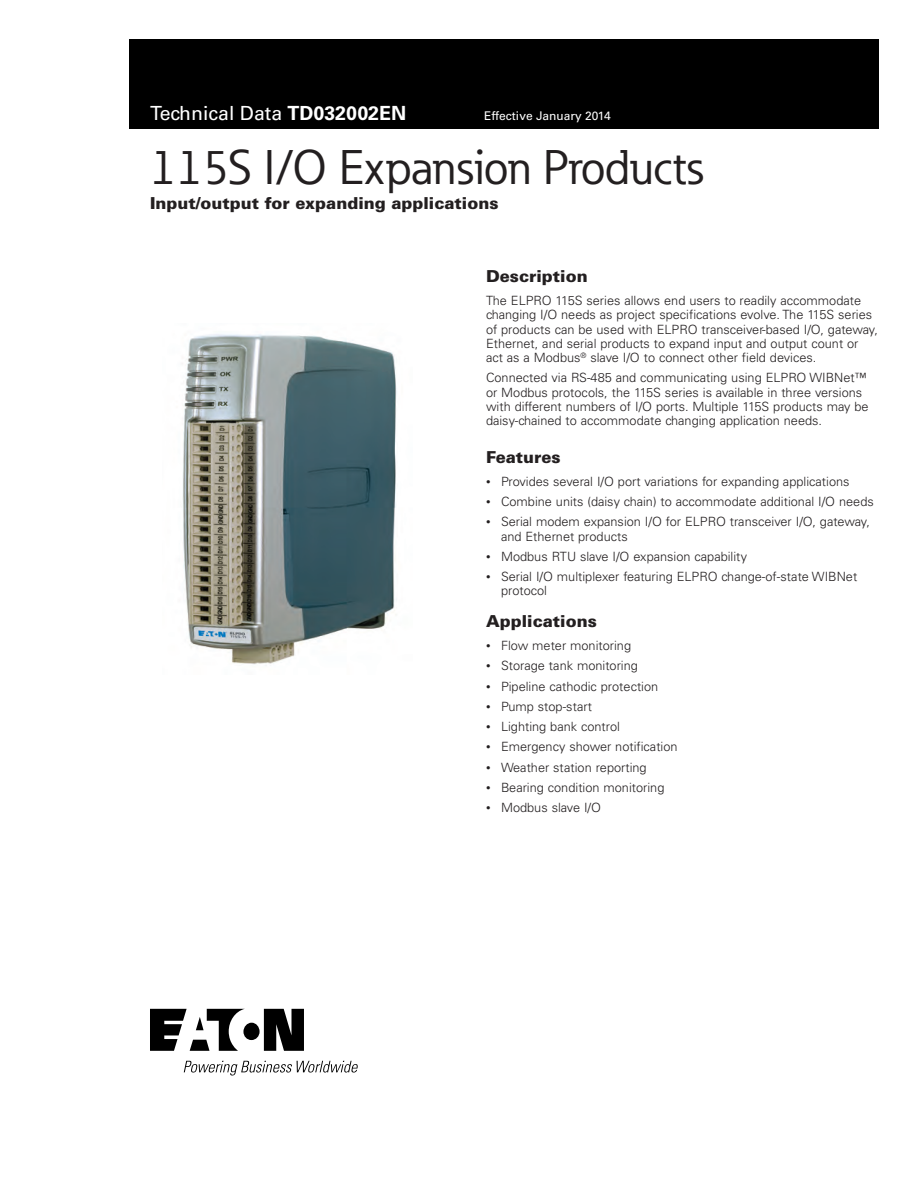
<style>
.page{position:relative;width:918px;height:1188px;background:#fff}
.page>*{position:absolute;margin:0;border:0;box-sizing:border-box;transform-origin:0 0}
._00_Product{font:48px "Eaton";color:#231f20}
._00_Application{font:19.5px "Univers LT Std";color:#fff}
._01_Head1{font:900 16.5px "Univers LT Std";color:#231f20}
._02_Body{font:300 12.75px/14.2px "Univers LT Std";color:#231f20}
._02_Body_Last{font:300 12.75px/14.2px "Univers LT Std";color:#231f20}
._00_Brand{font:12px "Univers LT Std";color:#fff}
.s1{font-weight:700}
.s2{font-size:9px}
</style>
<div class="page">
<div style="left:129px;top:39px;width:750px;height:90px;background:#000"></div>
<img style="left:182px;top:334px;width:215px;height:331px">
<svg style="left:150px;top:1009px;width:154px;height:42px"></svg>
<svg style="left:184px;top:1061px;width:174px;height:15px"></svg>
<p class="_00_Application" style="left:150px;top:102px;width:258px">Technical Data <span class="s1">TD032002EN</span></p>
<p class="_00_Brand" style="left:484px;top:109px;width:128px">Effective January 2014</p>
<p class="_00_Product" style="left:150px;top:137px;width:555px">115S I/O Expansion Products</p>
<p class="_01_Head1" style="left:150px;top:193px;width:350px">Input/output for expanding applications</p>
<p class="_01_Head1" style="left:486px;top:266px;width:103px">Description</p>
<p class="_02_Body" style="left:486px;top:294px;width:393px">The ELPRO 115S series allows end users to readily accommodate changing I/O needs as project specifications evolve. The 115S series of products can be used with ELPRO transceiver-based I/O, gateway, Ethernet, and serial products to expand input and output count or act as a Modbus<sup>®</sup> slave I/O to connect other field devices.</p>
<p class="_02_Body_Last" style="left:486px;top:371px;width:384px">Connected via RS‑485 and communicating using ELPRO WIBNet™ or Modbus protocols, the 115S series is available in three versions with different numbers of I/O ports. Multiple 115S products may be daisy‑chained to accommodate changing application needs.</p>
<p class="_01_Head1" style="left:486px;top:446px;width:76px">Features</p>
<p class="_02_Body" style="left:486px;top:474px;width:365px"><span class="s2">•</span> Provides several I/O port variations for expanding applications</p>
<p class="_02_Body" style="left:486px;top:495px;width:389px"><span class="s2">•</span> Combine units (daisy chain) to accommodate additional I/O needs</p>
<p class="_02_Body" style="left:501px;top:515px;width:370px;text-indent:-15px"><span class="s2">•</span> Serial modem expansion I/O for ELPRO transceiver I/O, gateway, and Ethernet products</p>
<p class="_02_Body" style="left:486px;top:549px;width:263px"><span class="s2">•</span> Modbus RTU slave I/O expansion capability</p>
<p class="_02_Body" style="left:501px;top:570px;width:358px;text-indent:-15px"><span class="s2">•</span> Serial I/O multiplexer featuring ELPRO change-of-state WIBNet protocol</p>
<p class="_01_Head1" style="left:486px;top:611px;width:112px">Applications</p>
<p class="_02_Body" style="left:486px;top:639px;width:147px"><span class="s2">•</span> Flow meter monitoring</p>
<p class="_02_Body" style="left:486px;top:659px;width:153px"><span class="s2">•</span> Storage tank monitoring</p>
<p class="_02_Body" style="left:486px;top:679px;width:174px"><span class="s2">•</span> Pipeline cathodic protection</p>
<p class="_02_Body" style="left:486px;top:699px;width:108px"><span class="s2">•</span> Pump stop-start</p>
<p class="_02_Body" style="left:486px;top:720px;width:136px"><span class="s2">•</span> Lighting bank control</p>
<p class="_02_Body" style="left:486px;top:740px;width:193px"><span class="s2">•</span> Emergency shower notification</p>
<p class="_02_Body" style="left:486px;top:760px;width:162px"><span class="s2">•</span> Weather station reporting</p>
<p class="_02_Body" style="left:486px;top:780px;width:180px"><span class="s2">•</span> Bearing condition monitoring</p>
<p class="_02_Body" style="left:486px;top:801px;width:117px"><span class="s2">•</span> Modbus slave I/O</p>
</div>
